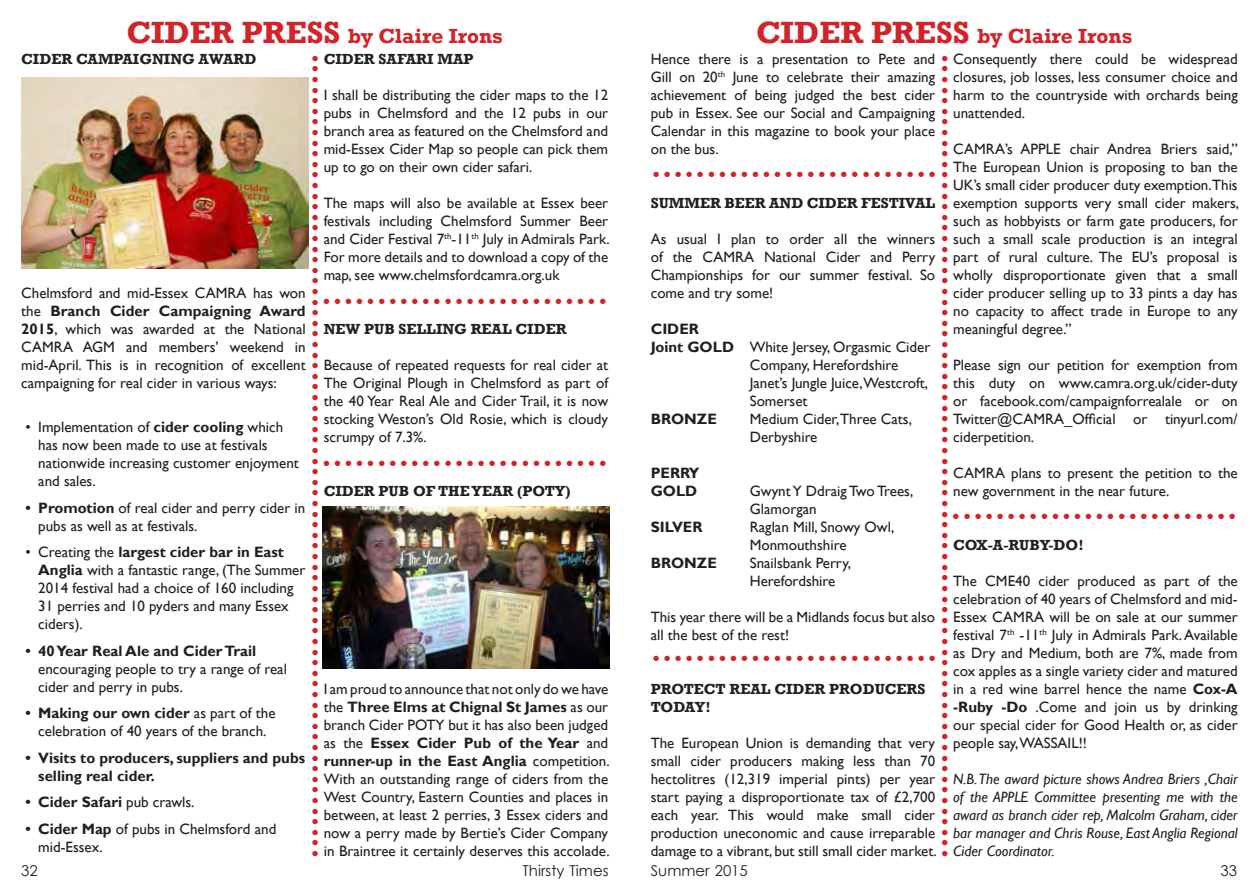
<style>
.page{position:relative;width:1259px;height:893px;background:#fff}
.page>*{position:absolute;margin:0;border:0;box-sizing:border-box;transform-origin:0 0}
.t1{font:700 31.5px "Rockwell";color:#d2232a}
.t2{font:700 21px "Rockwell";letter-spacing:-.01em;color:#d2232a}
.t3{font:18px "Century Gothic";color:#d2232a}
.t4{font:15px/18px "Gill Sans";color:#231f20;text-align:justify}
.t5{font:italic 15px/18px "Gill Sans";color:#231f20;text-align:justify}
.t6{font:700 15px "Rockwell";color:#231f20}
.t7{font:700 15px/18px "Gill Sans";color:#231f20}
.t8{font:15px "Century Gothic";color:#231f20}
.s1{font-weight:700}
.s2{font-weight:400}
</style>
<div class="page">
<img style="left:322px;top:507px;width:287px;height:161px">
<img style="left:21px;top:78px;width:287px;height:191px">
<h1 class="t1" style="left:126px;top:13px;width:47px">CIDER</h1>
<h1 class="t1" style="left:242px;top:13px;width:41px">PRESS</h1>
<h2 class="t2" style="left:348px;top:23px;width:156px">BY CLAIRE IRONS</h2>
<h1 class="t1" style="left:756px;top:13px;width:47px">CIDER</h1>
<h1 class="t1" style="left:871px;top:13px;width:41px">PRESS</h1>
<h2 class="t2" style="left:977px;top:23px;width:156px">BY CLAIRE IRONS</h2>
<p class="t6" style="left:21px;top:49px;width:23px">CIDER</p>
<p class="t6" style="left:76px;top:49px;width:58px">CAMPAIGNING</p>
<p class="t6" style="left:199px;top:49px;width:37px">AWARD</p>
<p class="t6" style="left:324px;top:49px;width:150px">CIDER SAFARI MAP</p>
<p class="t4" style="left:324px;top:86px;width:286px">I shall be distributing the cider maps to the 12 pubs in Chelmsford and the 12 pubs in our branch area as featured on the Chelmsford and mid-Essex Cider Map so people can pick them up to go on their own cider safari.</p>
<p class="t4" style="left:324px;top:194px;width:287px">The maps will also be available at Essex beer festivals including Chelmsford Summer Beer and Cider Festival 7<sup>th</sup>-11<sup>th</sup> July in Admirals Park.<br>For more details and to download a copy of the map, see www.chelmsfordcamra.org.uk</p>
<p class="t3" style="left:303px;top:859px;width:808px;rotate:-90deg">••••••••••••••••••••••••••••••••••••••••••••••••••••••••••••••••••••••••••••</p>
<p class="t4" style="left:21px;top:284px;width:286px">Chelmsford and mid-Essex CAMRA has won the <span class="s1">Branch Cider Campaigning Award 2015</span>, which was awarded at the National CAMRA AGM and members’ weekend in mid-April. This is in recognition of excellent campaigning for real cider in various ways:</p>
<p class="t4" style="left:38px;top:418px;width:262px;text-align:left;text-indent:-13px">• Implementation of <span class="s1">cider cooling</span> which has now been made to use at festivals nationwide increasing customer enjoyment and sales.</p>
<p class="t4" style="left:38px;top:499px;width:268px;text-indent:-13px"><span class="s1">• Promotion</span> of real cider and perry cider in pubs as well as at festivals.</p>
<p class="t4" style="left:38px;top:543px;width:269px;text-align:left;text-indent:-13px">• Creating the <span class="s1">largest cider bar in East Anglia</span> with a fantastic range, (The Summer 2014 festival had a choice of 160 including 31 perries and 10 pyders and many Essex ciders).</p>
<p class="t7" style="left:26px;top:642px;width:232px">• 40 Year Real Ale and Cider Trail</p>
<p class="t4" style="left:38px;top:660px;width:250px">encouraging people to try a range of real cider and perry in pubs.</p>
<p class="t4" style="left:26px;top:704px;width:251px;text-align:center"><span class="s1">• Making our own cider</span> as part of the celebration of 40 years of the branch.</p>
<p class="t7" style="left:38px;top:749px;width:268px;text-indent:-13px">• Visits to producers, suppliers and pubs selling real cider.</p>
<p class="t7" style="left:26px;top:793px;width:170px">• Cider Safari <span class="s2">pub crawls.</span></p>
<p class="t4" style="left:38px;top:820px;width:240px;text-indent:-13px"><span class="s1">• Cider Map</span> of pubs in Chelmsford and mid-Essex.</p>
<p class="t3" style="left:321px;top:289px;width:289px">••••••••••••••••••••••••••</p>
<p class="t6" style="left:324px;top:319px;width:244px">NEW PUB SELLING REAL CIDER</p>
<p class="t4" style="left:324px;top:356px;width:286px">Because of repeated requests for real cider at The Original Plough in Chelmsford as part of the 40 Year Real Ale and Cider Trail, it is now stocking Weston’s Old Rosie, which is cloudy scrumpy of 7.3%.</p>
<p class="t3" style="left:321px;top:450px;width:289px">••••••••••••••••••••••••••</p>
<p class="t6" style="left:324px;top:481px;width:23px">CIDER</p>
<p class="t6" style="left:378px;top:481px;width:71px">PUB OF THE</p>
<p class="t6" style="left:471px;top:481px;width:12px">YEAR</p>
<p class="t6" style="left:517px;top:481px;width:27px">(POTY</p>
<p class="t6" style="left:565px;top:481px;width:7px">)</p>
<p class="t4" style="left:324px;top:680px;width:287px">I am proud to announce that not only do we have the <span class="s1">Three Elms at Chignal St James</span> as our branch Cider POTY but it has also been judged as the <span class="s1">Essex Cider Pub of the Year</span> and <span class="s1">runner-up in the East Anglia</span> competition.<br>With an outstanding range of ciders from the West Country, Eastern Counties and places in between, at least 2 perries, 3 Essex ciders and now a perry made by Bertie’s Cider Company in Braintree it certainly deserves this accolade.</p>
<p class="t4" style="left:953px;top:50px;width:286px">Consequently there could be widespread closures, job losses, less consumer choice and harm to the countryside with orchards being unattended.</p>
<p class="t4" style="left:953px;top:140px;width:287px">CAMRA’s APPLE chair Andrea Briers said,” The European Union is proposing to ban the UK’s small cider producer duty exemption.This exemption supports very small cider makers, such as hobbyists or farm gate producers, for such a small scale production is an integral part of rural culture. The EU’s proposal is wholly disproportionate given that a small cider producer selling up to 33 pints a day has no capacity to affect trade in Europe to any meaningful degree.”</p>
<p class="t4" style="left:953px;top:356px;width:286px">Please sign our petition for exemption from this duty on www.camra.org.uk/cider-duty or facebook.com/campaignforrealale or on Twitter@CAMRA_Official or tinyurl.com/ ciderpetition.</p>
<p class="t4" style="left:953px;top:464px;width:286px">CAMRA plans to present the petition to the new government in the near future.</p>
<p class="t4" style="left:651px;top:50px;width:286px">Hence there is a presentation to Pete and Gill on 20<sup>th</sup> June to celebrate their amazing achievement of being judged the best cider pub in Essex. See our Social and Campaigning Calendar in this magazine to book your place on the bus.</p>
<p class="t3" style="left:932px;top:859px;width:808px;rotate:-90deg">••••••••••••••••••••••••••••••••••••••••••••••••••••••••••••••••••••••••••••</p>
<p class="t3" style="left:651px;top:162px;width:289px">••••••••••••••••••••••••••</p>
<p class="t6" style="left:651px;top:193px;width:96px">SUMMER BEER</p>
<p class="t6" style="left:769px;top:193px;width:13px">AND</p>
<p class="t6" style="left:806px;top:193px;width:23px">CIDER</p>
<p class="t6" style="left:861px;top:193px;width:20px">FESTIVAL</p>
<p class="t4" style="left:651px;top:230px;width:286px">As usual I plan to order all the winners of the CAMRA National Cider and Perry Championships for our summer festival. So come and try some!</p>
<p class="t7" style="left:651px;top:320px;width:50px">CIDER</p>
<p class="t4" style="left:651px;top:338px;width:281px"><span class="s1">Joint GOLD</span> White Jersey, Orgasmic Cider</p>
<p class="t4" style="left:750px;top:356px;width:150px">Company, Herefordshire</p>
<p class="t4" style="left:750px;top:374px;width:180px">Janet’s Jungle Juice,Westcroft,</p>
<p class="t4" style="left:750px;top:392px;width:59px">Somerset</p>
<p class="t7" style="left:651px;top:410px;width:68px">BRONZE</p>
<p class="t4" style="left:750px;top:410px;width:164px">Medium Cider,Three Cats,<br>Derbyshire</p>
<p class="t7" style="left:651px;top:464px;width:50px">PERRY<br>GOLD</p>
<p class="t4" style="left:750px;top:482px;width:165px">Gwynt Y Ddraig Two Trees,<br>Glamorgan</p>
<p class="t3" style="left:950px;top:503px;width:289px">••••••••••••••••••••••••••</p>
<p class="t7" style="left:651px;top:518px;width:53px">SILVER</p>
<p class="t4" style="left:750px;top:518px;width:146px">Raglan Mill, Snowy Owl,<br>Monmouthshire</p>
<p class="t7" style="left:651px;top:554px;width:68px">BRONZE</p>
<p class="t4" style="left:750px;top:554px;width:103px">Snailsbank Perry,<br>Herefordshire</p>
<p class="t4" style="left:651px;top:608px;width:286px">This year there will be a Midlands focus but also all the best of the rest!</p>
<p class="t6" style="left:953px;top:535px;width:132px">COX-A-RUBY-DO !</p>
<p class="t4" style="left:953px;top:572px;width:286px">The CME40 cider produced as part of the celebration of 40 years of Chelmsford and mid-Essex CAMRA will be on sale at our summer festival 7<sup>th</sup> -11<sup>th</sup> July in Admirals Park. Available as Dry and Medium, both are 7%, made from cox apples as a single variety cider and matured in a red wine barrel hence the name <span class="s1">Cox-A -Ruby -Do</span> .Come and join us by drinking our special cider for Good Health or, as cider people say,WASSAIL!!</p>
<p class="t5" style="left:953px;top:770px;width:286px">N.B.The award picture shows Andrea Briers ,Chair of the APPLE Committee presenting me with the award as branch cider rep, Malcolm Graham, cider bar manager and Chris Rouse, East Anglia Regional Cider Coordinator.</p>
<p class="t3" style="left:651px;top:646px;width:289px">••••••••••••••••••••••••••</p>
<p class="t6" style="left:651px;top:679px;width:22px">PROTE</p>
<p class="t6" style="left:704px;top:679px;width:37px">CT REAL</p>
<p class="t6" style="left:774px;top:679px;width:23px">CIDER</p>
<p class="t6" style="left:829px;top:679px;width:23px">PRODU</p>
<p class="t6" style="left:885px;top:679px;width:23px">CERS</p>
<p class="t6" style="left:651px;top:697px;width:3px">TODAY</p>
<p class="t6" style="left:705px;top:697px;width:7px">!</p>
<p class="t4" style="left:651px;top:734px;width:287px">The European Union is demanding that very small cider producers making less than 70 hectolitres (12,319 imperial pints) per year start paying a disproportionate tax of £2,700 each year. This would make small cider production uneconomic and cause irreparable damage to a vibrant, but still small cider market.</p>
<p class="t8" style="left:21px;top:860px;width:18px">32</p>
<p class="t8" style="left:522px;top:860px;width:88px">Thirsty Times</p>
<p class="t8" style="left:651px;top:860px;width:99px">Summer 2015</p>
<p class="t8" style="left:1220px;top:860px;width:18px">33</p>
</div>
